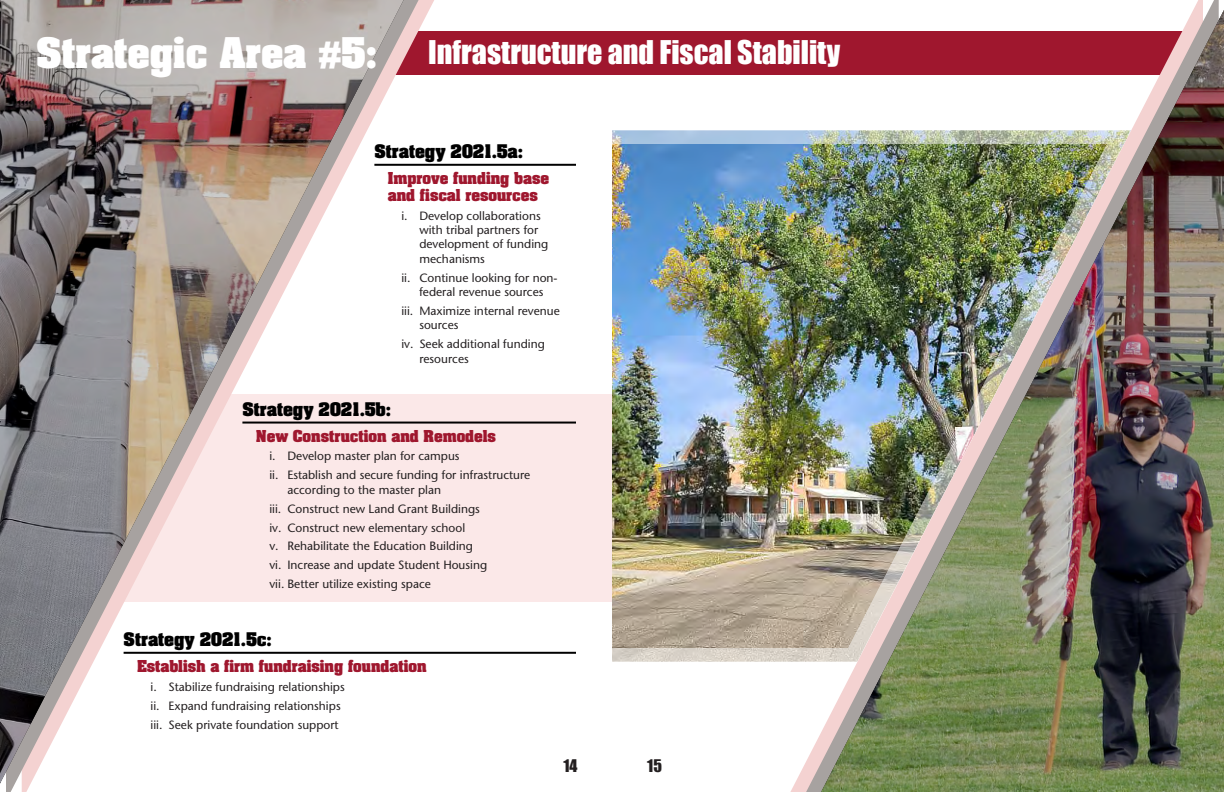
<style>
.page{position:relative;width:1224px;height:792px;background:#fff}
.page>*{position:absolute;margin:0;border:0;box-sizing:border-box;transform-origin:0 0}
.Strategic_Plan{font:700 36px "Aachen";color:#fff}
.plan_title{font:30px "Impact";color:#fff}
._2021_title{font:700 16px "Aachen";color:#000}
.t1{font:16px "Impact";color:#231f20}
.strategy_title{font:700 14px/16.8px "Aachen";color:#9f172e}
.roman_text{font:12px/14.4px "ATC Onyx";color:#231f20}
.s1{font-family:"Arial";font-weight:900}
</style>
<div class="page">
<div style="left:331px;top:31px;width:893px;height:44px;background:#9f172e"></div>
<img style="left:821px;top:10px;width:403px;height:782px">
<div style="left:105px;top:394px;width:507px;height:208px;background:#fbe8e8"></div>
<img style="left:0;top:0;width:404px;height:784px">
<hr style="left:374px;top:164px;width:202px;height:2px;background:#000">
<hr style="left:242px;top:422px;width:334px;height:2px;background:#000">
<hr style="left:124px;top:652px;width:452px;height:2px;background:#000">
<img style="left:612px;top:144px;width:495px;height:504px">
<p class="Strategic_Plan" style="left:36px;top:25px;width:343px">Strategic Area <span class="s1">#</span>5:</p>
<p class="plan_title" style="left:428px;top:29px;width:414px">Infrastructure and Fiscal Stability</p>
<p class="_2021_title" style="left:374px;top:139px;width:150px">Strategy 2021.5a:</p>
<p class="strategy_title" style="left:388px;top:169px;width:163px">Improve funding base and fiscal resources</p>
<p class="roman_text" style="left:419px;top:208px;width:130px;text-indent:-18px">i. Develop collaborations with tribal partners for development of funding mechanisms</p>
<p class="roman_text" style="left:401px;top:270px;width:158px;text-align:center">ii. Continue looking for non&shy;federal revenue sources</p>
<p class="roman_text" style="left:419px;top:303px;width:142px;text-indent:-18px">iii. Maximize internal revenue sources</p>
<p class="roman_text" style="left:419px;top:337px;width:127px;text-indent:-18px">iv. Seek additional funding resources</p>
<p class="_2021_title" style="left:242px;top:397px;width:150px">Strategy 2021.5b:</p>
<p class="strategy_title" style="left:256px;top:427px;width:242px">New Construction and Remodels</p>
<p class="roman_text" style="left:269px;top:449px;width:192px">i. Develop master plan for campus</p>
<p class="roman_text" style="left:287px;top:468px;width:244px;text-indent:-18px">ii. Establish and secure funding for infrastructure according to the master plan</p>
<p class="roman_text" style="left:269px;top:501px;width:212px">iii. Construct new Land Grant Buildings</p>
<p class="roman_text" style="left:269px;top:520px;width:197px">iv. Construct new elementary school</p>
<p class="roman_text" style="left:269px;top:539px;width:205px">v. Rehabilitate the Education Building</p>
<p class="roman_text" style="left:269px;top:558px;width:219px">vi. Increase and update Student Housing</p>
<p class="roman_text" style="left:269px;top:577px;width:163px">vii. Better utilize existing space</p>
<p class="_2021_title" style="left:124px;top:627px;width:150px">Strategy 2021.5c:</p>
<p class="strategy_title" style="left:137px;top:657px;width:291px">Establish a firm fundraising foundation</p>
<p class="roman_text" style="left:151px;top:679px;width:196px">i. Stabilize fundraising relationships</p>
<p class="roman_text" style="left:151px;top:698px;width:192px">ii. Expand fundraising relationships</p>
<p class="roman_text" style="left:151px;top:717px;width:190px">iii. Seek private foundation support</p>
<h3 class="t1" style="left:563px;top:753px;width:16px">14</h3>
<h3 class="t1" style="left:647px;top:753px;width:16px">15</h3>
</div>
